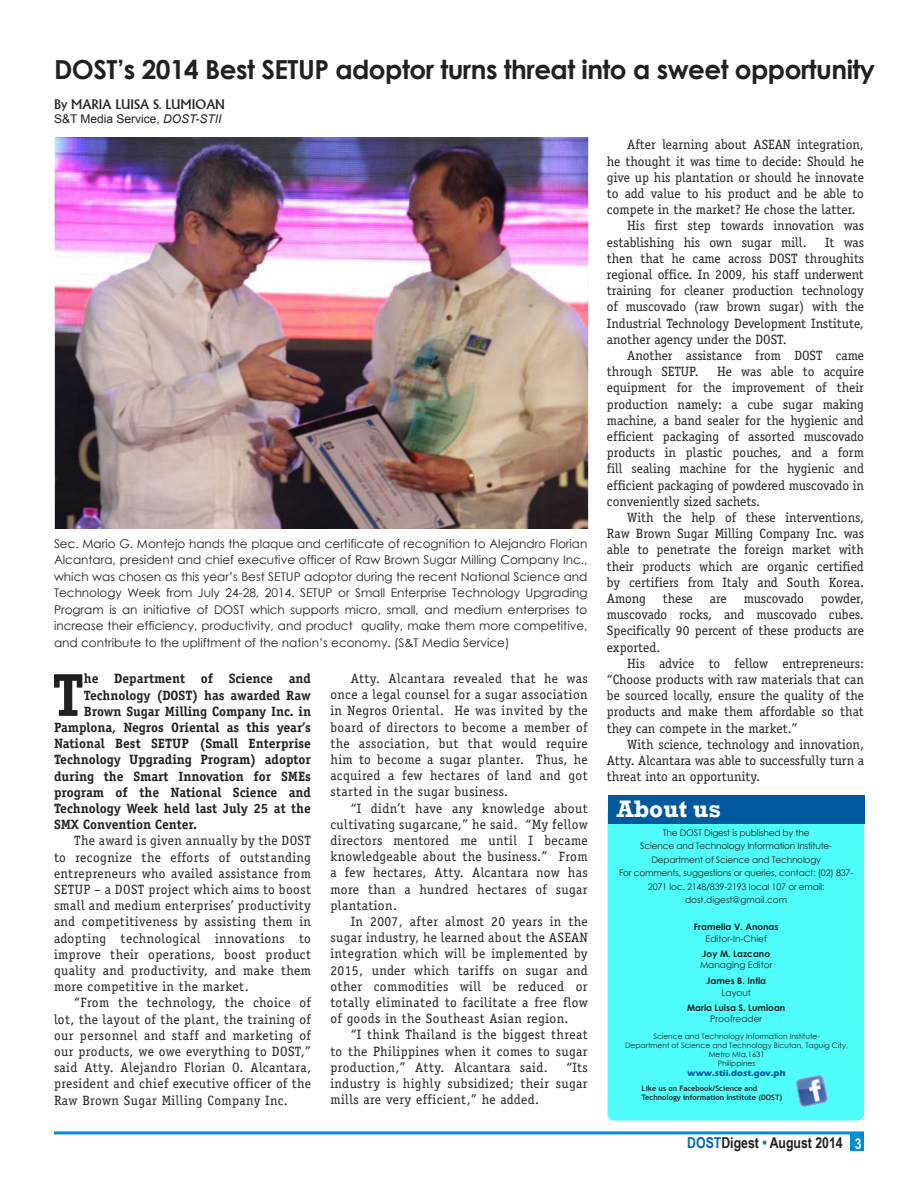
<style>
.page{position:relative;width:918px;height:1188px;background:#fff}
.page>*{position:absolute;margin:0;border:0;box-sizing:border-box;transform-origin:0 0}
.Digest_1st_paragraph{font:700 60.75px "Officina Serif";color:#231f20}
.Digest_Title_story{font:700 26.25px "Century Gothic";letter-spacing:-.02em;color:#231f20}
.t1{font:700 24.45px "Rockwell";color:#fcfefc}
.t2{font:700 15px "Arial Narrow";color:#231f20}
.t3{font:700 15px "Arial Narrow";color:#fff}
.Digest_BODYTEXT{font:13.5px/16.2px "Officina Serif";color:#231f20;text-align:justify}
.Digest_1st_paragraph-2{font:700 13.5px "Officina Serif";color:#231f20}
.Digest_1st_BY_LINE{font:13.5px "Alberta";color:#231f20}
.Digest_BODYTEXT-2{font:13.5px "Officina Serif";letter-spacing:-.02em;color:#231f20}
.Digest_CAPTION{font:12px/16.5px "Century Gothic";color:#231f20;text-align:justify}
.Digest_2BYLine{font:12px "Arial";color:#231f20}
.t4{font:9px/13.5px "Century Gothic";letter-spacing:-.02em;color:#231f20;text-align:center}
.t5{font:9px "Century Gothic";color:#231f20}
.t6{font:700 9px "Century Gothic";color:#231f20}
.t7{font:700 9px "Eras ITC";color:#00599d}
.t8{font:7.5px/9px "Century Gothic";color:#231f20;text-align:center}
.t9{font:700 7.5px/9px "Trebuchet MS";color:#231f20}
.s1{font-style:italic}
.s2{color:#0167b4}
.s3{color:#007fb8}
</style>
<div class="page">
<div style="left:851px;top:1133px;width:13px;height:18px;background:#008cd3"></div>
<hr style="left:54px;top:1131px;width:810px;height:3px;background:#008cd3">
<img style="left:55px;top:137px;width:533px;height:391px">
<div style="left:608px;top:806px;width:256px;height:314px;background:#4ffefb;border-radius:7px"></div>
<div style="left:608px;top:795px;width:257px;height:29px;background:#00599d"></div>
<img style="left:795px;top:1074px;width:33px;height:34px">
<p class="Digest_Title_story" style="left:54px;top:50px;width:823px">DOST’s 2014 Best SETUP adoptor turns threat into a sweet opportunity</p>
<p class="Digest_1st_BY_LINE" style="left:54px;top:96px;width:173px">By MARIA LUISA S. LUMIOAN</p>
<p class="Digest_2BYLine" style="left:54px;top:111px;width:169px">S&amp;T Media Service, <span class="s1">DOST-STII</span></p>
<p class="Digest_CAPTION" style="left:54px;top:535px;width:535px">Sec. Mario G. Montejo hands the plaque and certificate of recognition to Alejandro Florian Alcantara, president and chief executive officer of Raw Brown Sugar Milling Company Inc., which was chosen as this year’s Best SETUP adoptor during the recent National Science and Technology Week from July 24-28, 2014. SETUP or Small Enterprise Technology Upgrading Program is an initiative of DOST which supports micro, small, and medium enterprises to increase their efficiency, productivity, and product quality, make them more competitive, and contribute to the upliftment of the nation’s economy. (S&amp;T Media Service)</p>
<p class="Digest_1st_paragraph" style="left:52px;top:657px;width:33px">T</p>
<p class="Digest_1st_paragraph-2" style="left:84px;top:670px;width:229px">he Department of Science and</p>
<p class="Digest_1st_paragraph-2" style="left:84px;top:687px;width:229px">Technology (DOST) has awarded Raw</p>
<p class="Digest_1st_paragraph-2" style="left:84px;top:703px;width:229px">Brown Sugar Milling Company Inc. in</p>
<p class="Digest_1st_paragraph-2" style="left:54px;top:719px;width:259px">Pamplona, Negros Oriental as this year’s</p>
<p class="Digest_1st_paragraph-2" style="left:54px;top:735px;width:259px">National Best SETUP (Small Enterprise</p>
<p class="Digest_1st_paragraph-2" style="left:54px;top:751px;width:259px">Technology Upgrading Program) adoptor</p>
<p class="Digest_1st_paragraph-2" style="left:54px;top:768px;width:259px">during the Smart Innovation for SMEs</p>
<p class="Digest_1st_paragraph-2" style="left:54px;top:784px;width:259px">program of the National Science and</p>
<p class="Digest_1st_paragraph-2" style="left:54px;top:800px;width:258px">Technology Week held last July 25 at the</p>
<p class="Digest_1st_paragraph-2" style="left:54px;top:816px;width:145px">SMX Convention Center.</p>
<p class="Digest_BODYTEXT" style="left:54px;top:833px;width:259px;text-indent:20px">The award is given annually by the DOST to recognize the efforts of outstanding entrepreneurs who availed assistance from SETUP – a DOST project which aims to boost small and medium enterprises’ productivity and competitiveness by assisting them in adopting technological innovations to improve their operations, boost product quality and productivity, and make them more competitive in the market.</p>
<p class="Digest_BODYTEXT" style="left:54px;top:995px;width:259px;text-indent:20px">“From the technology, the choice of lot, the layout of the plant, the training of our personnel and staff and marketing of our products, we owe everything to DOST,” said Atty. Alejandro Florian O. Alcantara, president and chief executive officer of the Raw Brown Sugar Milling Company Inc.</p>
<p class="Digest_BODYTEXT" style="left:330px;top:670px;width:259px;text-indent:20px">Atty. Alcantara revealed that he was once a legal counsel for a sugar association in Negros Oriental. He was invited by the board of directors to become a member of the association, but that would require him to become a sugar planter. Thus, he acquired a few hectares of land and got started in the sugar business.</p>
<p class="Digest_BODYTEXT" style="left:330px;top:800px;width:259px;text-indent:20px">“I didn’t have any knowledge about cultivating sugarcane,” he said. “My fellow directors mentored me until I became knowledgeable about the business.” From a few hectares, Atty. Alcantara now has more than a hundred hectares of sugar plantation.</p>
<p class="Digest_BODYTEXT" style="left:330px;top:913px;width:259px;text-indent:20px">In 2007, after almost 20 years in the sugar industry, he learned about the ASEAN integration which will be implemented by 2015, under which tariffs on sugar and other commodities will be reduced or totally eliminated to facilitate a free flow of goods in the Southeast Asian region.</p>
<p class="Digest_BODYTEXT" style="left:330px;top:1027px;width:259px;text-indent:20px">“I think Thailand is the biggest threat to the Philippines when it comes to sugar production,” Atty. Alcantara said.</p>
<p class="Digest_BODYTEXT" style="left:330px;top:1059px;width:259px;text-indent:236px">“Its industry is highly subsidized; their sugar mills are very efficient,” he added.</p>
<p class="Digest_BODYTEXT" style="left:607px;top:137px;width:259px;text-indent:20px">After learning about ASEAN integration, he thought it was time to decide: Should he give up his plantation or should he innovate to add value to his product and be able to compete in the market? He chose the latter.</p>
<p class="Digest_BODYTEXT" style="left:607px;top:218px;width:259px;text-indent:20px">His first step towards innovation was establishing his own sugar mill.</p>
<p class="Digest_BODYTEXT" style="left:607px;top:234px;width:259px;text-indent:218px">It was then that he came across DOST throughits regional office. In 2009, his staff underwent training for cleaner production technology of muscovado (raw brown sugar) with the Industrial Technology Development Institute, another agency under the DOST.</p>
<p class="Digest_BODYTEXT" style="left:607px;top:347px;width:259px;text-indent:20px">Another assistance from DOST came through SETUP.</p>
<p class="Digest_BODYTEXT" style="left:607px;top:364px;width:259px;text-indent:110px">He was able to acquire equipment for the improvement of their production namely: a cube sugar making machine, a band sealer for the hygienic and efficient packaging of assorted muscovado products in plastic pouches, and a form fill sealing machine for the hygienic and efficient packaging of powdered muscovado in conveniently sized sachets.</p>
<p class="Digest_BODYTEXT" style="left:607px;top:509px;width:259px;text-indent:20px">With the help of these interventions, Raw Brown Sugar Milling Company Inc. was able to penetrate the foreign market with their products which are organic certified by certifiers from Italy and South Korea.<br>Among</p>
<p class="Digest_BODYTEXT" style="left:607px;top:590px;width:259px;text-indent:214px">powder, muscovado rocks, and muscovado cubes.<br>Specifically 90 percent of these products are exported.</p>
<p class="Digest_BODYTEXT" style="left:607px;top:655px;width:259px;text-indent:20px">His advice to fellow entrepreneurs: “Choose products with raw materials that can be sourced locally, ensure the quality of the products and make them affordable so that they can compete in the market.”</p>
<p class="Digest_BODYTEXT" style="left:607px;top:736px;width:259px;text-indent:20px">With science, technology and innovation, Atty. Alcantara was able to successfully turn a threat into an opportunity.</p>
<p class="Digest_BODYTEXT" style="left:663px;top:590px;width:32px">these</p>
<p class="Digest_BODYTEXT" style="left:710px;top:590px;width:19px">are</p>
<p class="Digest_BODYTEXT-2" style="left:744px;top:591px;width:62px">muscovado</p>
<p class="t1" style="left:617px;top:794px;width:106px">About us</p>
<p class="t1" style="left:612px;top:803px;width:106px">About us</p>
<p class="t4" style="left:663px;top:826px;width:148px">The DOST Digest is published by the</p>
<p class="t4" style="left:640px;top:839px;width:193px">Science and Technology Information Institute-<br>Department of Science and Technology</p>
<p class="t4" style="left:619px;top:866px;width:236px">For comments, suggestions or queries, contact: (02) 837-<br>2071 loc. 2148/839-2193 local 107 or email:</p>
<p class="t5" style="left:685px;top:894px;width:104px">dost.digest@gmail.com</p>
<p class="t6" style="left:694px;top:920px;width:86px">Framelia V. Anonas</p>
<p class="t5" style="left:706px;top:933px;width:63px">Editor-In-Chief</p>
<p class="t6" style="left:702px;top:947px;width:69px">Joy M. Lazcano</p>
<p class="t5" style="left:700px;top:958px;width:74px">Managing Editor</p>
<p class="t6" style="left:706px;top:974px;width:61px">James B. Intia</p>
<p class="t4" style="left:721px;top:986px;width:31px">Layout</p>
<p class="t6" style="left:687px;top:1001px;width:100px">Maria Luisa S. Lumioan</p>
<p class="t5" style="left:710px;top:1012px;width:54px">Proofreader</p>
<p class="t8" style="left:653px;top:1031px;width:168px">Science and Technology Information Institute-</p>
<p class="t8" style="left:625px;top:1040px;width:225px">Department of Science and Technology Bicutan, Taguig City,<br>Metro Mla.1631</p>
<p class="t8" style="left:718px;top:1058px;width:39px">Philippines</p>
<p class="t7" style="left:688px;top:1068px;width:100px">www.stii.dost.gov.ph</p>
<p class="t9" style="left:642px;top:1084px;width:142px">Like us on Facebook/Science and<br>Technology information Institute (DOST)</p>
<p class="t2" style="left:687px;top:1131px;width:157px"><span class="s2">DOST</span>Digest <span class="s3">•</span> August 2014</p>
<p class="t3" style="left:855px;top:1132px;width:8px">3</p>
</div>
